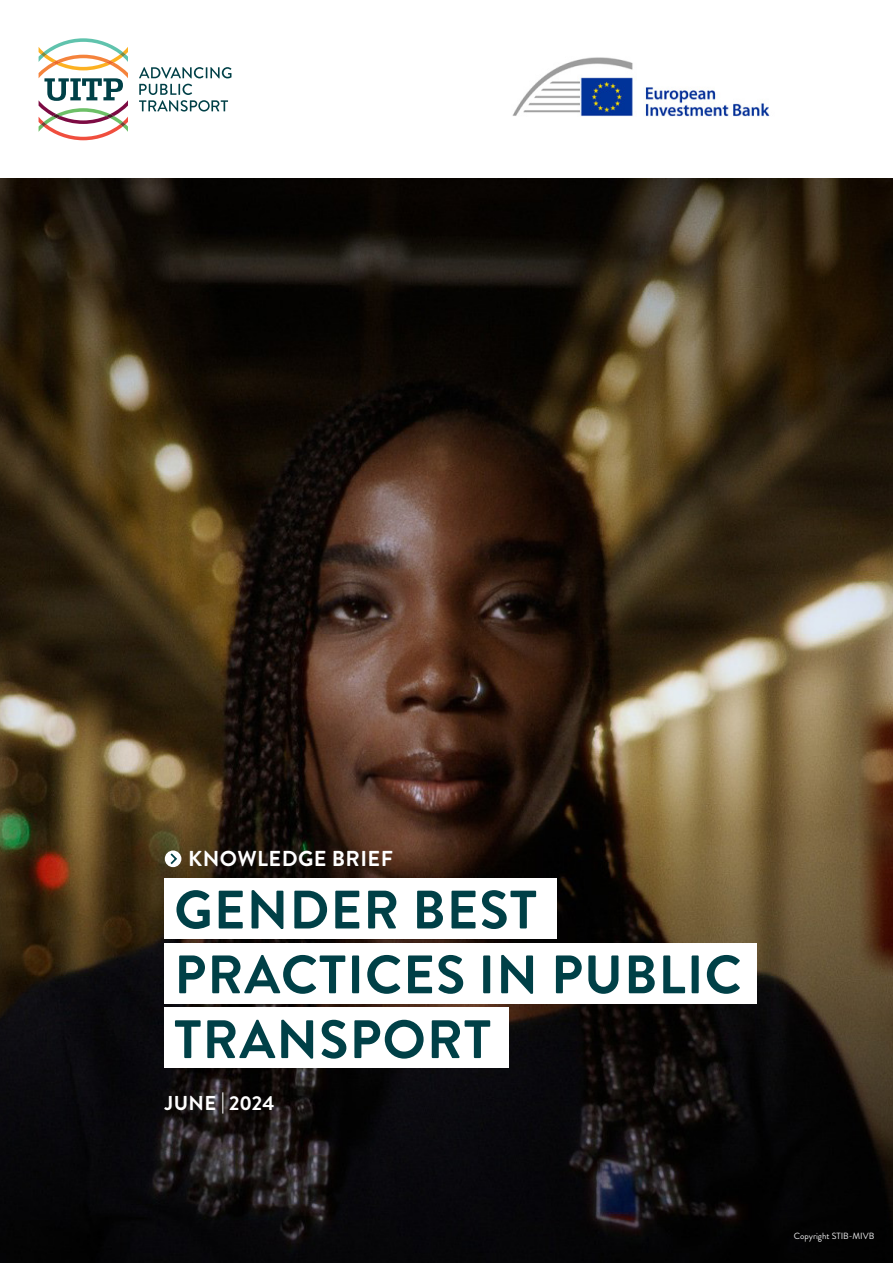
<style>
.page{position:relative;width:893px;height:1263px;background:#fff}
.page>*{position:absolute;margin:0;border:0;box-sizing:border-box;transform-origin:0 0}
.t1{font:700 54px/64.8px "Brandon Grotesque";letter-spacing:.02em;color:#004047}
.t2{font:700 21.6px "Brandon Grotesque";letter-spacing:.02em;color:#fff}
.t3{font:700 20.1px "Brandon Grotesque";letter-spacing:.01em;color:#fff}
.t4{font:9px "Brandon Grotesque";color:#efeff0}
</style>
<div class="page">
<svg style="left:39px;top:38px;width:89px;height:102px"></svg>
<svg style="left:139px;top:67px;width:92px;height:11px"></svg>
<svg style="left:139px;top:84px;width:89px;height:28px"></svg>
<img style="left:0;top:179px;width:893px;height:1084px">
<div style="left:165px;top:850px;width:16px;height:17px;background:#fff;border-radius:50%"></div>
<svg style="left:169px;top:851px;width:9px;height:15px"></svg>
<div style="left:165px;top:943px;width:592px;height:61px;background:#fff"></div>
<div style="left:165px;top:1007px;width:344px;height:61px;background:#fff"></div>
<div style="left:165px;top:878px;width:392px;height:61px;background:#fff"></div>
<img style="left:512px;top:57px;width:258px;height:60px">
<p class="t2" style="left:188px;top:844px;width:206px">KNOWLEDGE BRIEF</p>
<p class="t1" style="left:174px;top:878px;width:569px">GENDER BEST<br>PRACTICES IN PUBLIC<br>TRANSPORT</p>
<p class="t3" style="left:165px;top:1089px;width:111px">JUNE | 2024</p>
<p class="t4" style="left:794px;top:1229px;width:82px">Copyright STIB-MIVB</p>
</div>
